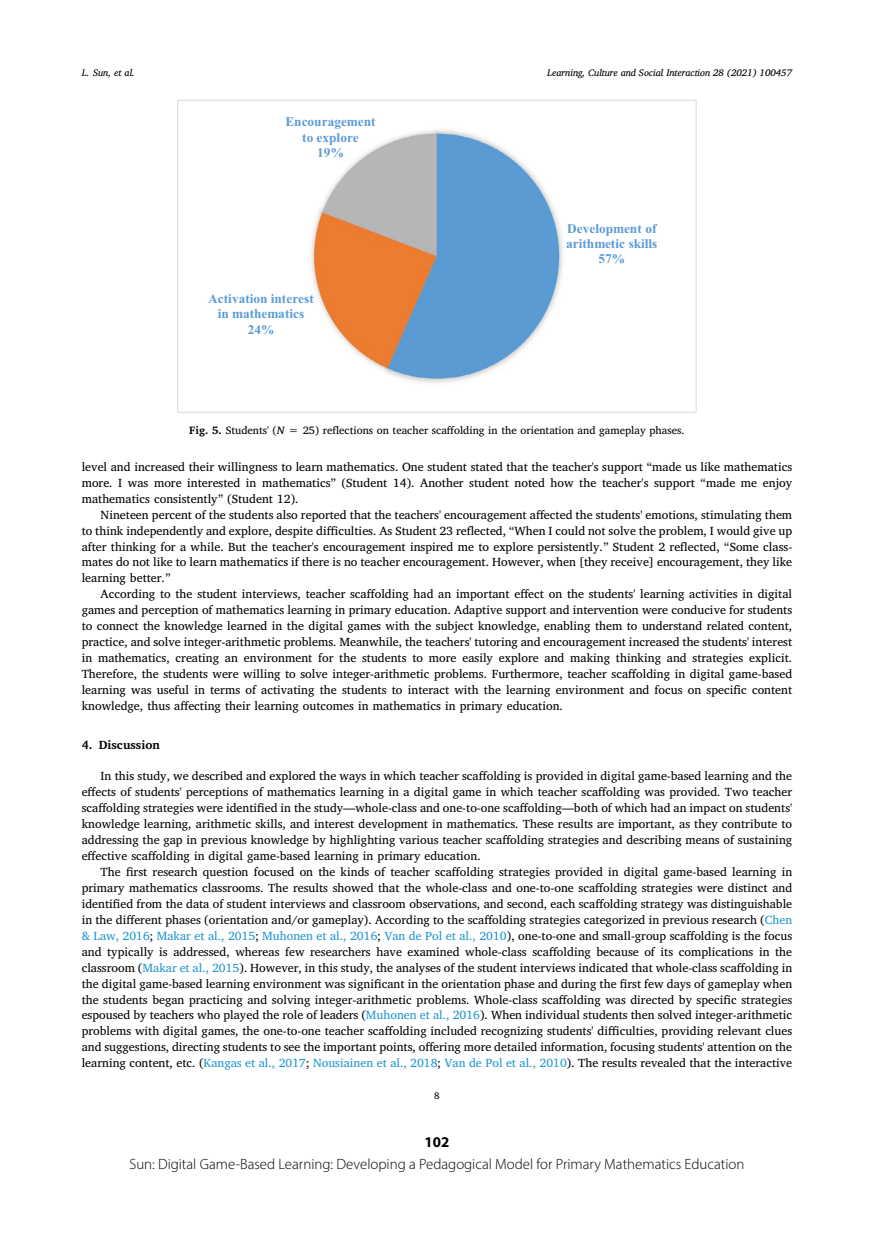
<style>
.page{position:relative;width:874px;height:1241px;background:#fff}
.page>*{position:absolute;margin:0;border:0;box-sizing:border-box;transform-origin:0 0}
.t1{font:300 14.88px "Myriad Pro";color:#000}
.t2{font:700 14.88px "Myriad Pro";color:#000}
.t3{font:13.3px/15.4px "Times New Roman PS Bold MT6";color:#5b9bd5;text-align:center}
.t4{font:12.08px/15.9px "Charis SIL8";color:#000;text-align:justify}
.t5{font:700 12.08px "Charis SIL";color:#000}
.t6{font:10.85px "Charis SIL8";color:#000}
.t7{font:9.8px "Charis SIL Italic 2";color:#000}
.t8{font:9.8px "Charis SIL";color:#000}
.t9{font:italic 9.62px "Charis SIL";color:#000}
.s1{font-family:"Charis SIL";font-weight:700}
.s2{font-family:"Charis SIL";font-style:italic}
.s3{color:#2196d1}
</style>
<div class="page">
<img style="left:311px;top:129px;width:252px;height:254px">
<div style="left:177px;top:100px;width:519px;height:312px;border:1px solid #d9d9d9"></div>
<p class="t9" style="left:82px;top:67px;width:54px">L. Sun, et al.</p>
<p class="t7" style="left:547px;top:67px;width:246px">Learning, Culture and Social Interaction 28 (2021) 100457</p>
<p class="t3" style="left:285px;top:114px;width:92px">Encouragement to explore<br>19%</p>
<p class="t3" style="left:208px;top:290px;width:107px">Activation interest in mathematics<br>24%</p>
<p class="t3" style="left:566px;top:220px;width:93px">Development of arithmetic skills<br>57%</p>
<p class="t6" style="left:189px;top:424px;width:496px"><span class="s1">Fig. 5.</span> Students' (<span class="s2">N</span> = 25) reflections on teacher scaffolding in the orientation and gameplay phases.</p>
<p class="t4" style="left:82px;top:458px;width:711px">level and increased their willingness to learn mathematics. One student stated that the teacher's support “made us like mathematics more. I was more interested in mathematics” (Student 14). Another student noted how the teacher's support “made me enjoy mathematics consistently” (Student 12).</p>
<p class="t4" style="left:82px;top:506px;width:711px;text-indent:19px">Nineteen percent of the students also reported that the teachers' encouragement affected the students' emotions, stimulating them to think independently and explore, despite difficulties. As Student 23 reflected, “When I could not solve the problem, I would give up after thinking for a while. But the teacher's encouragement inspired me to explore persistently.” Student 2 reflected, “Some class&shy;mates do not like to learn mathematics if there is no teacher encouragement. However, when [they receive] encouragement, they like learning better.”</p>
<p class="t4" style="left:82px;top:586px;width:711px;text-indent:19px">According to the student interviews, teacher scaffolding had an important effect on the students' learning activities in digital games and perception of mathematics learning in primary education. Adaptive support and intervention were conducive for students to connect the knowledge learned in the digital games with the subject knowledge, enabling them to understand related content, practice, and solve integer-arithmetic problems. Meanwhile, the teachers' tutoring and encouragement increased the students' interest in mathematics, creating an environment for the students to more easily explore and making thinking and strategies explicit.<br>Therefore, the students were willing to solve integer-arithmetic problems. Furthermore, teacher scaffolding in digital game-based learning was useful in terms of activating the students to interact with the learning environment and focus on specific content knowledge, thus affecting their learning outcomes in mathematics in primary education.</p>
<p class="t5" style="left:82px;top:737px;width:80px">4. Discussion</p>
<p class="t4" style="left:82px;top:768px;width:711px;text-indent:19px">In this study, we described and explored the ways in which teacher scaffolding is provided in digital game-based learning and the effects of students' perceptions of mathematics learning in a digital game in which teacher scaffolding was provided. Two teacher scaffolding strategies were identified in the study—whole-class and one-to-one scaffolding—both of which had an impact on students' knowledge learning, arithmetic skills, and interest development in mathematics. These results are important, as they contribute to addressing the gap in previous knowledge by highlighting various teacher scaffolding strategies and describing means of sustaining effective scaffolding in digital game-based learning in primary education.</p>
<p class="t4" style="left:82px;top:863px;width:711px;text-indent:19px">The first research question focused on the kinds of teacher scaffolding strategies provided in digital game-based learning in primary mathematics classrooms. The results showed that the whole-class and one-to-one scaffolding strategies were distinct and identified from the data of student interviews and classroom observations, and second, each scaffolding strategy was distinguishable in the different phases (orientation and/or gameplay). According to the scaffolding strategies categorized in previous research (<span class="s3">Chen &amp; Law, 2016</span>; <span class="s3">Makar et al., 2015</span>; <span class="s3">Muhonen et al., 2016</span>; <span class="s3">Van de Pol et al., 2010</span>), one-to-one and small-group scaffolding is the focus and typically is addressed, whereas few researchers have examined whole-class scaffolding because of its complications in the classroom (<span class="s3">Makar et al., 2015</span>). However, in this study, the analyses of the student interviews indicated that whole-class scaffolding in the digital game-based learning environment was significant in the orientation phase and during the first few days of gameplay when the students began practicing and solving integer-arithmetic problems. Whole-class scaffolding was directed by specific strategies espoused by teachers who played the role of leaders (<span class="s3">Muhonen et al., 2016</span>). When individual students then solved integer-arithmetic problems with digital games, the one-to-one teacher scaffolding included recognizing students' difficulties, providing relevant clues and suggestions, directing students to see the important points, offering more detailed information, focusing students' attention on the learning content, etc. (<span class="s3">Kangas et al., 2017</span>; <span class="s3">Nousiainen et al., 2018</span>; <span class="s3">Van de Pol et al., 2010</span>). The results revealed that the interactive</p>
<p class="t8" style="left:434px;top:1089px;width:7px">8</p>
<p class="t2" style="left:424px;top:1131px;width:26px">102</p>
<p class="t1" style="left:129px;top:1155px;width:616px">Sun: Digital Game-Based Learning: Developing a Pedagogical Model for Primary Mathematics Education</p>
</div>
